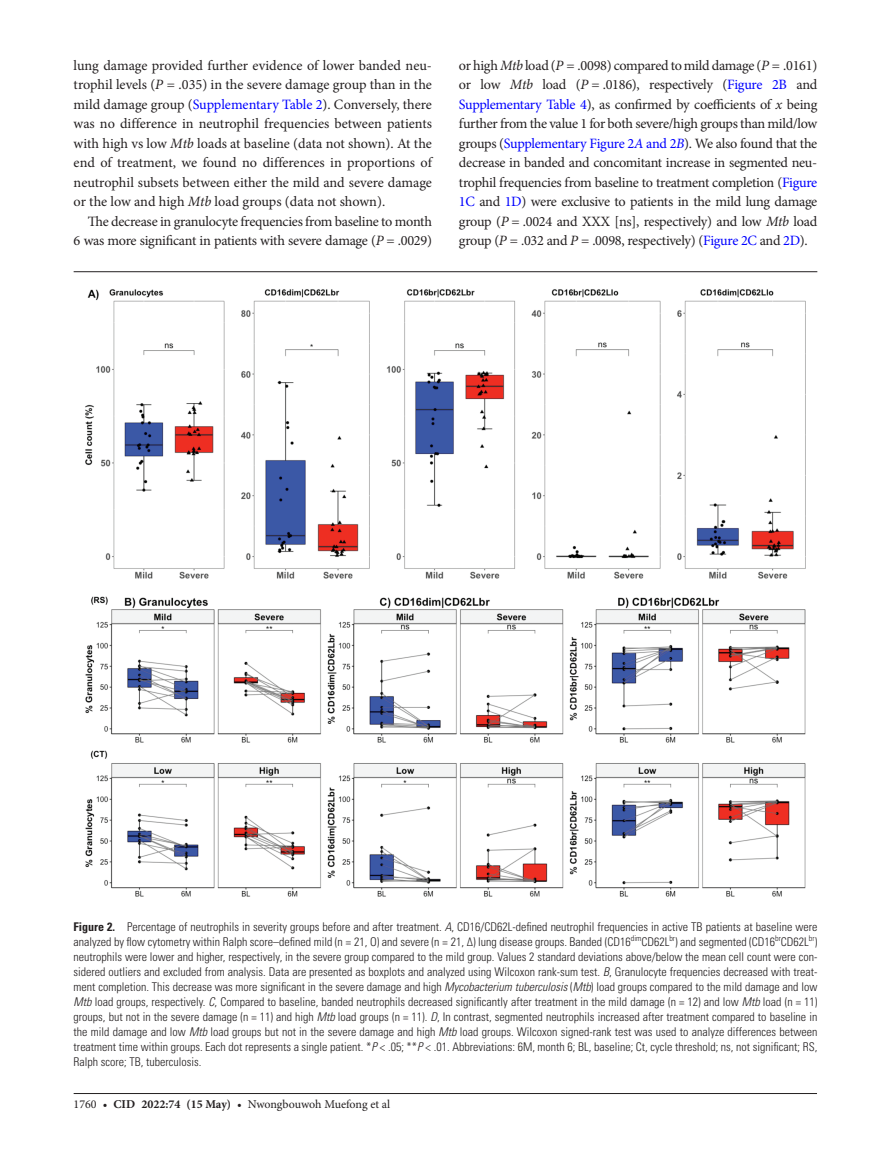
<style>
.page{position:relative;width:891px;height:1174px;background:#fff}
.page>*{position:absolute;margin:0;border:0;box-sizing:border-box;transform-origin:0 0}
.t1{font:14.25px/19.5px "Minion Pro";letter-spacing:-.02em;color:#231f20;text-align:justify}
.t2{font:300 condensed 12px/15px "Univers LT Std";color:#231f20}
.t3{font:12px "Minion Pro";letter-spacing:-.005em;color:#231f20}
.t4{font:300 condensed 7.95px "Univers LT Std";color:#231f20}
.s1{font-style:italic}
.s2{color:#00f}
.s3{font-style:italic;color:#00f}
.s4{font-weight:700}
</style>
<div class="page">
<hr style="left:74px;top:1093px;width:743px;height:1px;background:#231f20">
<hr style="left:74px;top:271px;width:743px;height:1px;background:#231f20">
<img style="left:85px;top:289px;width:721px;height:608px">
<p class="t1" style="left:74px;top:55px;width:360px">lung damage provided further evidence of lower banded neu&shy;trophil levels (<span class="s1">P</span> = .035) in the severe damage group than in the mild damage group (<span class="s2">Supplementary Table 2</span>). Conversely, there was no difference in neutrophil frequencies between patients with high vs low <span class="s1">Mtb</span> loads at baseline (data not shown). At the end of treatment, we found no differences in proportions of neutrophil subsets between either the mild and severe damage or the low and high <span class="s1">Mtb</span> load groups (data not shown).</p>
<p class="t1" style="left:74px;top:211px;width:360px;text-align:right">The decrease in granulocyte frequencies from baseline to month<br>6 was more significant in patients with severe damage (<span class="s1">P</span> = .0029)</p>
<p class="t1" style="left:459px;top:55px;width:360px">or high <span class="s1">Mtb</span> load (<span class="s1">P</span> = .0098) compared to mild damage (<span class="s1">P</span> = .0161) or low <span class="s1">Mtb</span> load (<span class="s1">P</span> = .0186), respectively (<span class="s2">Figure 2B</span> and <span class="s2">Supplementary Table 4</span>), as confirmed by coefficients of <span class="s1">x</span> being further from the value 1 for both severe/high groups than mild/low groups (<span class="s2">Supplementary Figure 2</span><span class="s3">A</span> <span class="s2">and 2</span><span class="s3">B</span>). We also found that the decrease in banded and concomitant increase in segmented neu&shy;trophil frequencies from baseline to treatment completion (<span class="s2">Figure 1C</span> and <span class="s2">1D</span>) were exclusive to patients in the mild lung damage group (<span class="s1">P</span> = .0024 and XXX [ns], respectively) and low <span class="s1">Mtb</span> load group (<span class="s1">P</span> = .032 and <span class="s1">P</span> = .0098, respectively) (<span class="s2">Figure 2C</span> and <span class="s2">2D</span>).</p>
<p class="t2" style="left:74px;top:920px;width:745px"><span class="s4">Figure 2.</span> Percentage of neutrophils in severity groups before and after treatment. <span class="s1">A</span>, CD16/CD62L-defined neutrophil frequencies in active TB patients at baseline were analyzed by flow cytometry within Ralph score–defined mild (n = 21, O) and severe (n = 21, ∆) lung disease groups. Banded (CD16</p>
<p class="t4" style="left:631px;top:933px;width:12px">dim</p>
<p class="t2" style="left:641px;top:935px;width:29px">CD62L</p>
<p class="t4" style="left:669px;top:933px;width:7px">br</p>
<p class="t2" style="left:675px;top:935px;width:102px">) and segmented (CD16</p>
<p class="t4" style="left:775px;top:933px;width:7px">br</p>
<p class="t2" style="left:781px;top:935px;width:29px">CD62L</p>
<p class="t4" style="left:809px;top:933px;width:7px">br</p>
<p class="t2" style="left:74px;top:935px;width:745px;text-align:justify;text-indent:741px">) neutrophils were lower and higher, respectively, in the severe group compared to the mild group. Values 2 standard deviations above/below the mean cell count were con&shy;sidered outliers and excluded from analysis. Data are presented as boxplots and analyzed using Wilcoxon rank-sum test. <span class="s1">B</span>, Granulocyte frequencies decreased with treat&shy;ment completion. This decrease was more significant in the severe damage and high <span class="s1">Mycobacterium tuberculosis</span> (<span class="s1">Mtb</span>) load groups compared to the mild damage and low <span class="s1">Mtb</span> load groups, respectively. <span class="s1">C</span>, Compared to baseline, banded neutrophils decreased significantly after treatment in the mild damage (n = 12) and low <span class="s1">Mtb</span> load (n = 11) groups, but not in the severe damage (n = 11) and high <span class="s1">Mtb</span> load groups (n = 11). <span class="s1">D</span>, In contrast, segmented neutrophils increased after treatment compared to baseline in the mild damage and low <span class="s1">Mtb</span> load groups but not in the severe damage and high <span class="s1">Mtb</span> load groups. Wilcoxon signed-rank test was used to analyze differences between treatment time within groups. Each dot represents a single patient. *<span class="s1">P</span> &lt; .05; **<span class="s1">P</span> &lt; .01. Abbreviations: 6M, month 6; BL, baseline; Ct, cycle threshold; ns, not significant; RS, Ralph score; TB, tuberculosis.</p>
<p class="t3" style="left:74px;top:1096px;width:318px">1760 • <span class="s4">cid 2022:74 (15 May)</span> • Nwongbouwoh Muefong et al</p>
</div>
